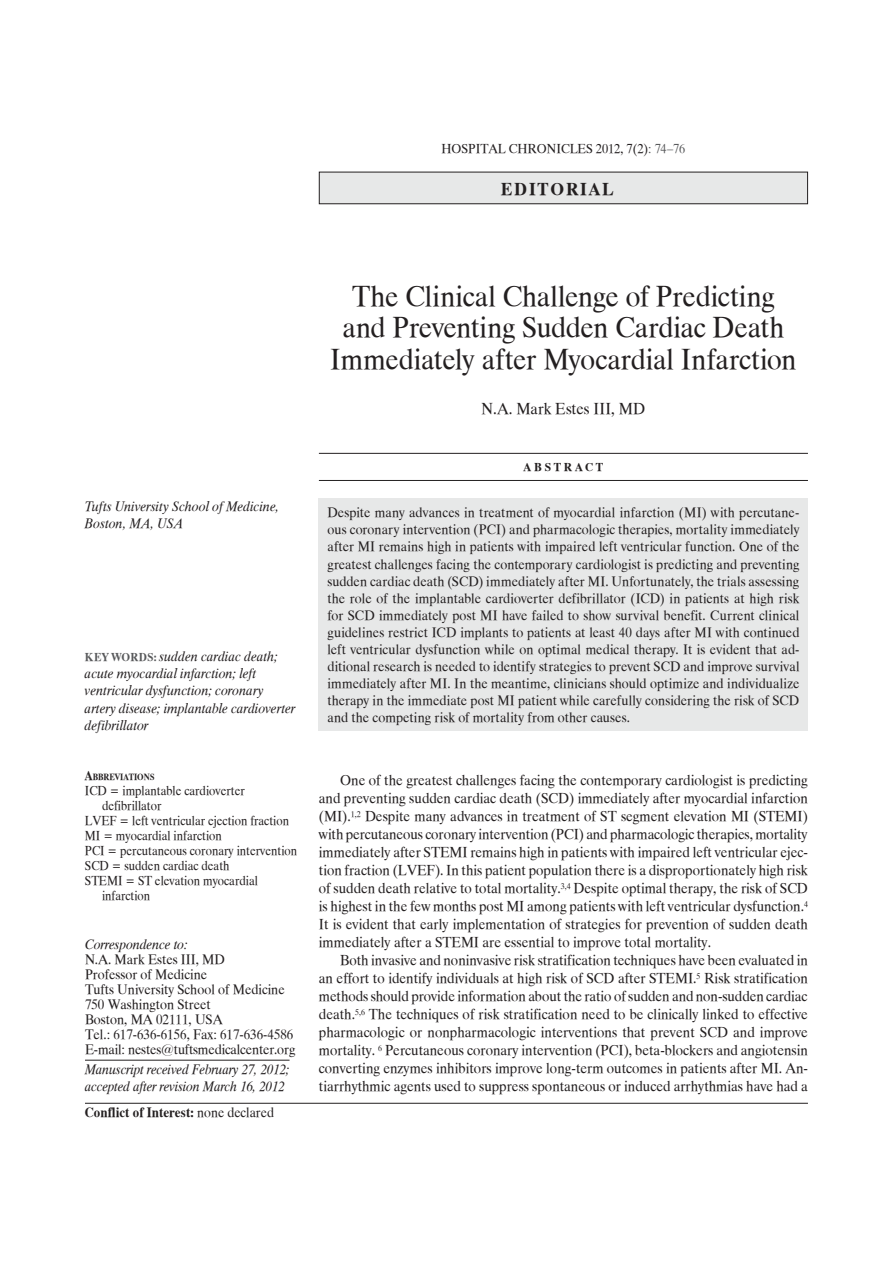
<style>
.page{position:relative;width:893px;height:1263px;background:#fff}
.page>*{position:absolute;margin:0;border:0;box-sizing:border-box;transform-origin:0 0}
.t1{font:30px/31.5px "UB Times";letter-spacing:-.01em;color:#231f20;text-align:center;scale:.95 1}
.t2{font:18px "UB Times Bold";letter-spacing:.1em;color:#231f20}
.t3{font:16.5px "UB Times";letter-spacing:.01em;color:#231f20;scale:.95 1}
.t4{font:15px/18px "UB Times";color:#231f20;text-align:justify;scale:.95 1}
.t5{font:14.25px/17.1px "UB Times";color:#231f20;text-align:justify;scale:.95 1}
.t6{font:14.25px/17.1px "UB Times Italic";letter-spacing:.005em;color:#231f20;scale:.95 1}
.t7{font:14.25px/17.1px "UB Times Italic";letter-spacing:.005em;color:#231f20;scale:.93 1}
.t8{font:14.25px "UB Times Bold";color:#231f20;scale:.93 1}
.t9{font:13.5px "UB Times";color:#231f20;scale:.9 1}
.t10{font:13.5px "UB Times";color:#231f20;scale:.95 1}
.t11{font:12px "UB Times Bold";letter-spacing:.225em;color:#231f20}
.t12{font:9.45px "UB Times Bold";color:#231f20;scale:.9 1}
.s1{color:#58595b}
.s2{font-family:"UB Times Bold";font-size:12px;color:#58595b}
.s3{font-size:13.5px}
.s4{font-family:"UB Times"}
</style>
<div class="page">
<hr style="left:319px;top:453px;width:489px;height:1px;background:#231f20">
<hr style="left:319px;top:480px;width:489px;height:1px;background:#231f20">
<div style="left:319px;top:498px;width:489px;height:233px;background:#e7e8e8"></div>
<div style="left:319px;top:172px;width:488px;height:32px;background:#e7e8e8"></div>
<div style="left:319px;top:172px;width:489px;height:32px;border:1px solid #231f20"></div>
<hr style="left:85px;top:1060px;width:205px;height:1px;background:#231f20">
<hr style="left:85px;top:1103px;width:723px;height:1px;background:#231f20">
<p class="t10" style="left:441px;top:141px;width:258px">HOSPITAL CHRONICLES 2012, 7(2)<span class="s1">: 74–76</span></p>
<p class="t2" style="left:501px;top:179px;width:114px">EDITORIAL</p>
<p class="t6" style="left:85px;top:498px;width:206px">Tufts University School of Medicine,<br>Boston, MA, USA</p>
<p class="t6" style="left:85px;top:648px;width:223px"><span class="s2">KEY WORDS:</span> sudden cardiac death; acute myocardial infarction; left ventricular dysfunction; coronary artery disease; implantable cardioverter defibrillator</p>
<p class="t12" style="left:85px;top:772px;width:79px"><span class="s3">A</span>BBREVIATIONS</p>
<p class="t9" style="left:85px;top:784px;width:179px">ICD = implantable cardioverter</p>
<p class="t9" style="left:102px;top:799px;width:68px">defibrillator</p>
<p class="t9" style="left:85px;top:814px;width:228px">LVEF = left ventricular ejection fraction</p>
<p class="t9" style="left:85px;top:829px;width:154px">MI = myocardial infarction</p>
<p class="t9" style="left:85px;top:844px;width:237px">PCI = percutaneous coronary intervention</p>
<p class="t9" style="left:85px;top:859px;width:162px">SCD = sudden cardiac death</p>
<p class="t9" style="left:85px;top:874px;width:194px">STEMI = ST elevation myocardial</p>
<p class="t9" style="left:102px;top:889px;width:55px">infarction</p>
<p class="t6" style="left:85px;top:936px;width:110px">Correspondence to:</p>
<p class="t5" style="left:85px;top:952px;width:223px;line-height:15px;text-align:left">N.A. Mark Estes III, MD<br>Professor of Medicine<br>Tufts University School of Medicine<br>750 Washington Street<br>Boston, MA 02111, USA<br>Tel.: 617-636-6156, Fax: 617-636-4586<br>E-mail: nestes@tuftsmedicalcenter.org</p>
<p class="t7" style="left:85px;top:1061px;width:221px">Manuscript received February 27, 2012; accepted after revision March 16, 2012</p>
<p class="t8" style="left:85px;top:1105px;width:205px">Conflict of Interest: <span class="s4">none declared</span></p>
<h1 class="t1" style="left:330px;top:281px;width:492px">The Clinical Challenge of Predicting and Preventing Sudden Cardiac Death<br>Immediately after Myocardial Infarction</h1>
<p class="t3" style="left:481px;top:400px;width:174px">N.A. Mark Estes III, MD</p>
<p class="t11" style="left:523px;top:460px;width:81px">ABSTRACT</p>
<p class="t5" style="left:327px;top:504px;width:498px">Despite many advances in treatment of myocardial infarction (MI) with percutane&shy;ous coronary intervention (PCI) and pharmacologic therapies, mortality immediately after MI remains high in patients with impaired left ventricular function. One of the greatest challenges facing the contemporary cardiologist is predicting and preventing sudden cardiac death (SCD) immediately after MI. Unfortunately, the trials assessing the role of the implantable cardioverter defibrillator (ICD) in patients at high risk for SCD immediately post MI have failed to show survival benefit. Current clinical guidelines restrict ICD implants to patients at least 40 days after MI with continued left ventricular dysfunction while on optimal medical therapy. It is evident that ad&shy;ditional research is needed to identify strategies to prevent SCD and improve survival immediately after MI. In the meantime, clinicians should optimize and individualize therapy in the immediate post MI patient while carefully considering the risk of SCD and the competing risk of mortality from other causes.</p>
<p class="t4" style="left:319px;top:772px;width:516px;text-indent:21px">One of the greatest challenges facing the contemporary cardiologist is predicting and preventing sudden cardiac death (SCD) immediately after myocardial infarction (MI).<sup>1,2</sup> Despite many advances in treatment of ST segment elevation MI (STEMI) with percutaneous coronary intervention (PCI) and pharmacologic therapies, mortality immediately after STEMI remains high in patients with impaired left ventricular ejec&shy;tion fraction (LVEF). In this patient population there is a disproportionately high risk of sudden death relative to total mortality.<sup>3,4</sup> Despite optimal therapy, the risk of SCD is highest in the few months post MI among patients with left ventricular dysfunction.<sup>4<br></sup>It is evident that early implementation of strategies for prevention of sudden death immediately after a STEMI are essential to improve total mortality.</p>
<p class="t4" style="left:319px;top:952px;width:516px;text-indent:21px">Both invasive and noninvasive risk stratification techniques have been evaluated in an effort to identify individuals at high risk of SCD after STEMI.<sup>5</sup> Risk stratification methods should provide information about the ratio of sudden and non-sudden cardiac death.<sup>5,6</sup> The techniques of risk stratification need to be clinically linked to effective pharmacologic or nonpharmacologic interventions that prevent SCD and improve mortality. <sup>6</sup> Percutaneous coronary intervention (PCI), beta-blockers and angiotensin converting enzymes inhibitors improve long-term outcomes in patients after MI. An&shy;tiarrhythmic agents used to suppress spontaneous or induced arrhythmias have had a</p>
</div>
